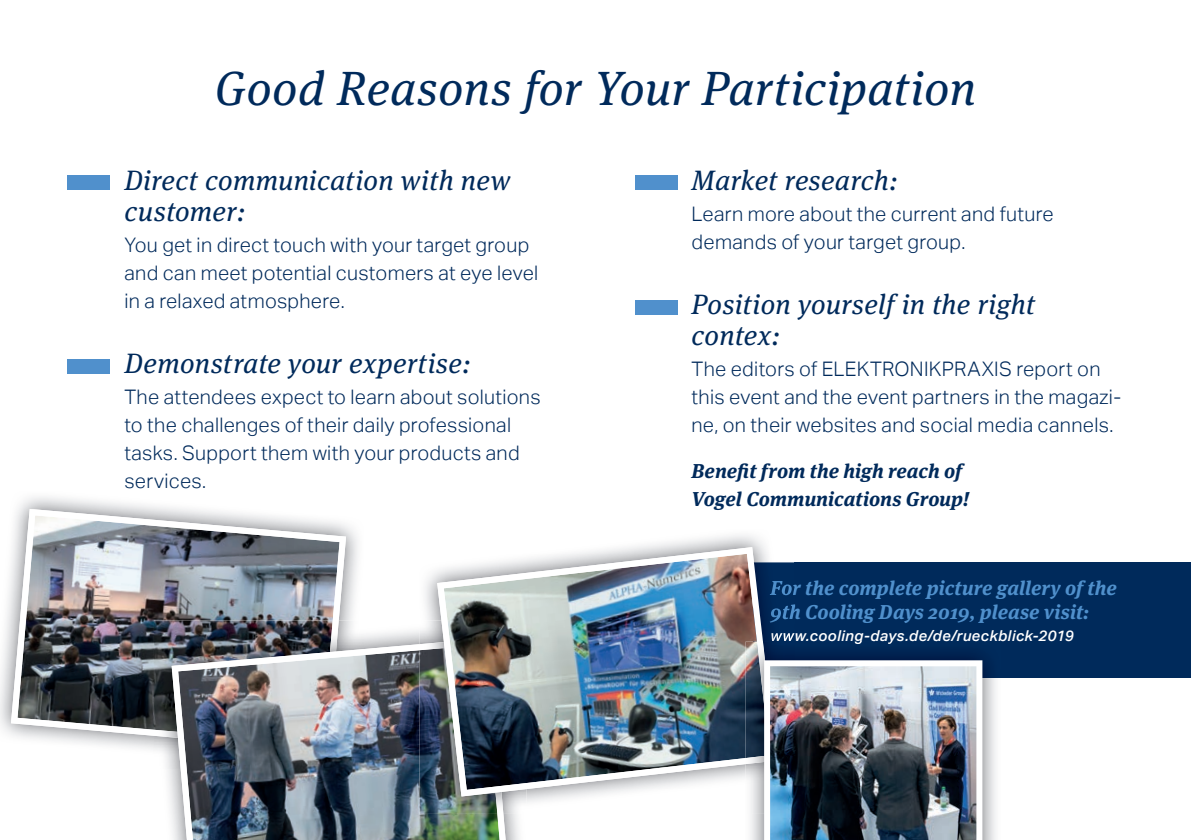
<style>
.page{position:relative;width:1191px;height:840px;background:#fff}
.page>*{position:absolute;margin:0;border:0;box-sizing:border-box;transform-origin:0 0}
.t1{font:italic 48px "Meta Serif OT";letter-spacing:.01em;color:#002a5b}
.t2{font:italic 28px/31px "Meta Serif OT";letter-spacing:.015em;color:#002a5b}
.t3{font:300 20px/28px "Aktiv Grotesk";letter-spacing:.015em;color:#002a5b}
.t4{font:italic 700 20px/24px "Meta Serif OT";letter-spacing:.005em;color:#5090cc}
.t5{font:italic 700 20px/28px "Meta Serif OT";letter-spacing:.005em;color:#002a5b}
.t6{font:italic 500 15px "Aktiv Grotesk";letter-spacing:.02em;color:#fff}
</style>
<div class="page">
<div style="left:753px;top:562px;width:438px;height:115px;background:#002a5b"></div>
<div style="left:68px;top:176px;width:42px;height:14px;background:#5090cc"></div>
<div style="left:68px;top:359px;width:42px;height:14px;background:#5090cc"></div>
<div style="left:635px;top:176px;width:42px;height:14px;background:#5090cc"></div>
<div style="left:635px;top:300px;width:42px;height:14px;background:#5090cc"></div>
<img style="left:11px;top:508px;width:335px;height:242px">
<img style="left:154px;top:620px;width:210px;height:148px">
<img style="left:154px;top:620px;width:185px;height:117px">
<img style="left:172px;top:637px;width:333px;height:202px">
<img style="left:776px;top:562px;width:18px;height:1px">
<img style="left:776px;top:581px;width:18px;height:15px">
<img style="left:776px;top:604px;width:18px;height:17px">
<img style="left:776px;top:633px;width:18px;height:8px">
<img style="left:419px;top:620px;width:107px;height:193px">
<img style="left:419px;top:641px;width:84px;height:172px">
<img style="left:437px;top:547px;width:339px;height:249px">
<img style="left:750px;top:677px;width:251px;height:162px">
<img style="left:776px;top:643px;width:213px;height:34px">
<img style="left:812px;top:641px;width:174px;height:2px">
<img style="left:745px;top:763px;width:19px;height:50px">
<img style="left:745px;top:641px;width:31px;height:122px">
<img style="left:764px;top:660px;width:218px;height:179px">
<h1 class="t1" style="left:214px;top:58px;width:762px">Good Reasons for Your Participation</h1>
<h2 class="t2" style="left:124px;top:164px;width:387px">Direct communication with new customer:</h2>
<p class="t3" style="left:124px;top:230px;width:415px">You get in direct touch with your target group and can meet potential customers at eye level in a relaxed atmosphere.</p>
<h2 class="t2" style="left:124px;top:348px;width:348px">Demonstrate your expertise:</h2>
<p class="t3" style="left:124px;top:383px;width:418px">The attendees expect to learn about solutions to the challenges of their daily professional tasks. Support them with your products and services.</p>
<h2 class="t2" style="left:691px;top:164px;width:208px">Market research:</h2>
<p class="t3" style="left:691px;top:199px;width:364px">Learn more about the current and future demands of your target group.</p>
<h2 class="t2" style="left:691px;top:289px;width:345px">Position yourself in the right contex:</h2>
<p class="t3" style="left:691px;top:355px;width:431px">The editors of ELEKTRONIKPRAXIS report on this event and the event partners in the magazi&shy;ne, on their websites and social media cannels.</p>
<p class="t5" style="left:691px;top:456px;width:279px">Benefit from the high reach of<br>Vogel Communications Group!</p>
<p class="t4" style="left:770px;top:575px;width:348px">For the complete picture gallery of the<br>9th Cooling Days 2019, please visit:</p>
<p class="t6" style="left:770px;top:626px;width:305px">www.cooling-days.de/de/rueckblick-2019</p>
</div>
